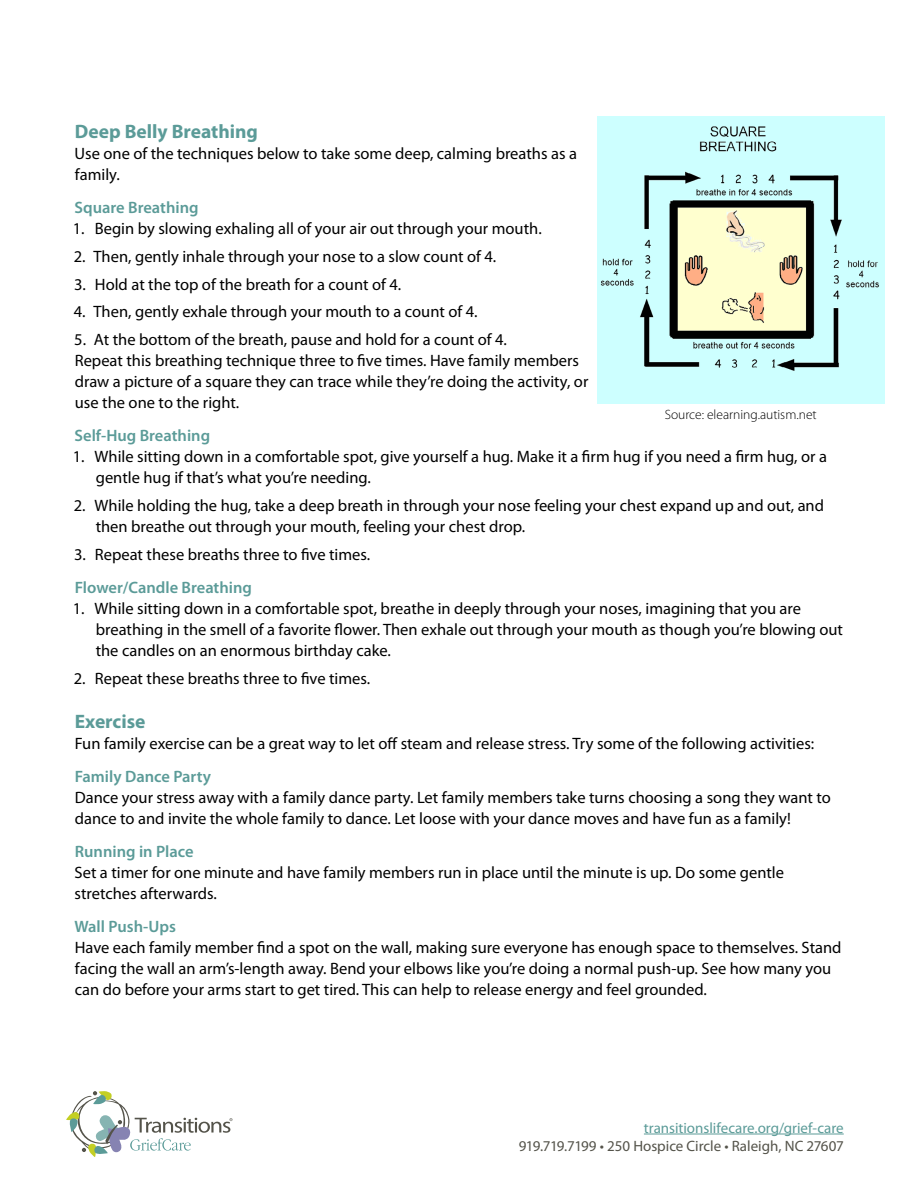
<style>
.page{position:relative;width:918px;height:1188px;background:#fff}
.page>*{position:absolute;margin:0;border:0;box-sizing:border-box;transform-origin:0 0}
.t1{font:700 19.5px "Myriad Pro";color:#5b9b98}
.t2{font:16.5px/21px "Myriad Pro";color:#000}
.t3{font:600 16.5px "Myriad Pro";color:#5b9b98}
.t4{font:15px "Myriad Pro";letter-spacing:-.005em;color:#54534a}
.t5{font:15px "Myriad Pro";color:#5b9b98}
.t6{font:300 13.5px "Myriad Pro";color:#000}
</style>
<div class="page">
<hr style="left:644px;top:1134px;width:200px;height:1px;background:#5b9b98">
<svg style="left:66px;top:1091px;width:166px;height:65px"></svg>
<img style="left:597px;top:116px;width:287px;height:287px">
<p class="t1" style="left:75px;top:118px;width:185px">Deep Belly Breathing</p>
<p class="t2" style="left:75px;top:142px;width:504px">Use one of the techniques below to take some deep, calming breaths as a family.</p>
<p class="t3" style="left:75px;top:197px;width:126px">Square Breathing</p>
<p class="t2" style="left:73px;top:218px;width:470px">1. Begin by slowing exhaling all of your air out through your mouth.</p>
<p class="t2" style="left:74px;top:246px;width:424px">2. Then, gently inhale through your nose to a slow count of 4.</p>
<p class="t2" style="left:74px;top:273px;width:329px">3. Hold at the top of the breath for a count of 4.</p>
<p class="t2" style="left:74px;top:301px;width:405px">4. Then, gently exhale through your mouth to a count of 4.</p>
<p class="t2" style="left:74px;top:329px;width:516px">5. At the bottom of the breath, pause and hold for a count of 4.<br>Repeat this breathing technique three to five times. Have family members draw a picture of a square they can trace while they’re doing the activity, or use the one to the right.</p>
<p class="t3" style="left:75px;top:425px;width:137px">Self-Hug Breathing</p>
<p class="t2" style="left:96px;top:446px;width:733px;text-indent:-23px">1. While sitting down in a comfortable spot, give yourself a hug. Make it a firm hug if you need a firm hug, or a gentle hug if that’s what you’re needing.</p>
<p class="t2" style="left:96px;top:495px;width:730px;text-indent:-22px">2. While holding the hug, take a deep breath in through your nose feeling your chest expand up and out, and then breathe out through your mouth, feeling your chest drop.</p>
<p class="t2" style="left:74px;top:544px;width:298px">3. Repeat these breaths three to five times.</p>
<p class="t3" style="left:75px;top:577px;width:179px">Flower/Candle Breathing</p>
<p class="t2" style="left:96px;top:598px;width:749px;text-indent:-23px">1. While sitting down in a comfortable spot, breathe in deeply through your noses, imagining that you are breathing in the smell of a favorite flower. Then exhale out through your mouth as though you’re blowing out the candles on an enormous birthday cake.</p>
<p class="t2" style="left:74px;top:668px;width:298px">2. Repeat these breaths three to five times.</p>
<p class="t1" style="left:75px;top:708px;width:72px">Exercise</p>
<p class="t2" style="left:75px;top:732px;width:741px">Fun family exercise can be a great way to let off steam and release stress. Try some of the following activities:</p>
<p class="t3" style="left:75px;top:766px;width:138px">Family Dance Party</p>
<p class="t2" style="left:75px;top:787px;width:758px">Dance your stress away with a family dance party. Let family members take turns choosing a song they want to dance to and invite the whole family to dance. Let loose with your dance moves and have fun as a family!</p>
<p class="t3" style="left:75px;top:841px;width:120px">Running in Place</p>
<p class="t2" style="left:75px;top:862px;width:711px">Set a timer for one minute and have family members run in place until the minute is up. Do some gentle stretches afterwards.</p>
<p class="t3" style="left:75px;top:916px;width:103px">Wall Push-Ups</p>
<p class="t2" style="left:75px;top:937px;width:768px">Have each family member find a spot on the wall, making sure everyone has enough space to themselves. Stand facing the wall an arm’s-length away. Bend your elbows like you’re doing a normal push-up. See how many you can do before your arms start to get tired. This can help to release energy and feel grounded.</p>
<p class="t6" style="left:665px;top:407px;width:154px">Source: elearning.autism.net</p>
<p class="t5" style="left:644px;top:1118px;width:201px">transitionslifecare.org/grief-care</p>
<p class="t4" style="left:519px;top:1136px;width:326px">919.719.7199 • 250 Hospice Circle • Raleigh, NC 27607</p>
</div>
